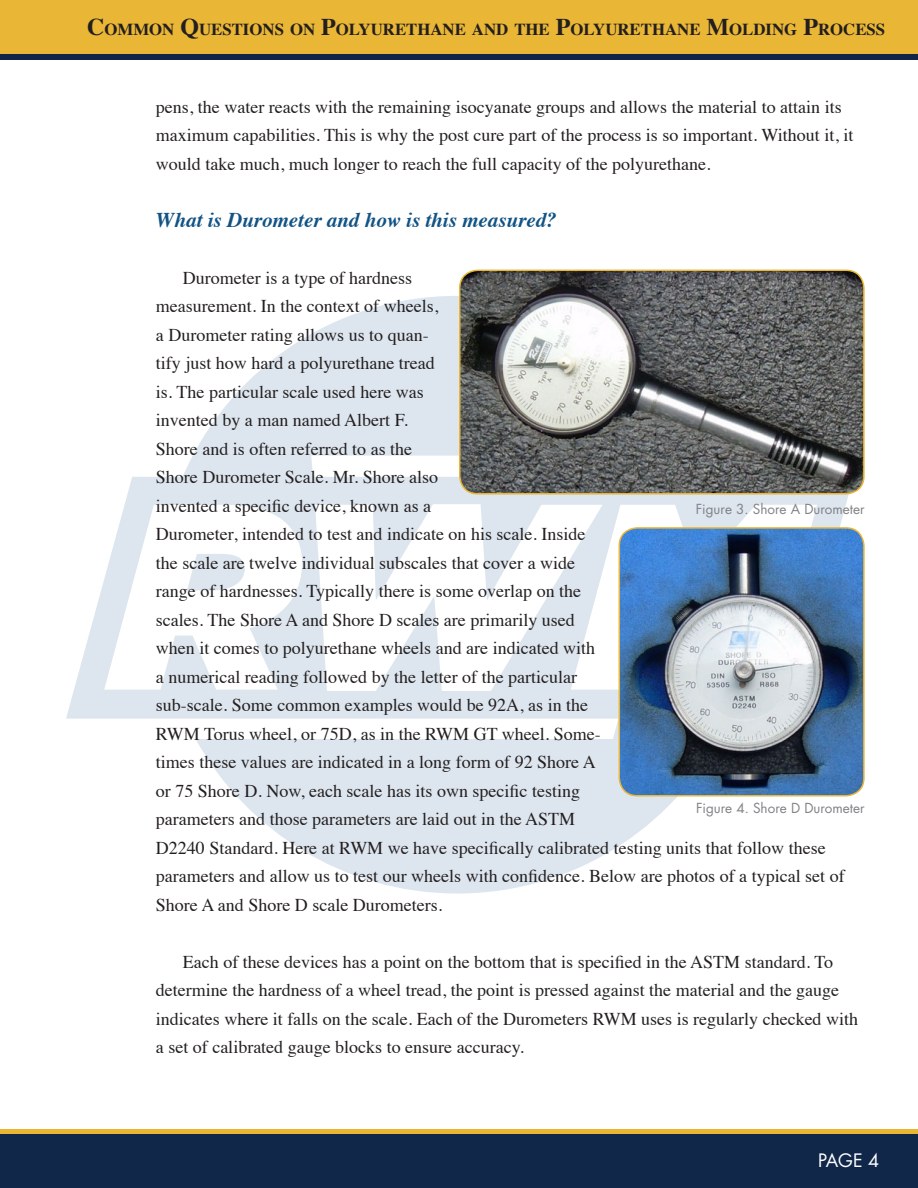
<style>
.page{position:relative;width:918px;height:1188px;background:#fff}
.page>*{position:absolute;margin:0;border:0;box-sizing:border-box;transform-origin:0 0}
.t1{font:italic 700 21px "Times";color:#115385}
.t2{font:18px/28.5px "Times";color:#231f20}
.t3{font:18px "Futura";color:#fff}
.t4{font:700 16.8px "Times";color:#231f20}
.t5{font:13.5px "Futura";color:#808285}
.s1{font-size:24px}
</style>
<div class="page">
<div style="left:0;top:12px;width:918px;height:48px;background:#11274a"></div>
<div style="left:0;top:0;width:918px;height:54px;background:#eab635"></div>
<div style="left:0;top:1129px;width:918px;height:48px;background:#eab632"></div>
<div style="left:0;top:1134px;width:918px;height:54px;background:#11274a"></div>
<svg style="left:66px;top:296px;width:786px;height:598px;fill:#dde5ee"></svg>
<svg style="left:104px;top:505px;width:198px;height:185px"></svg>
<svg style="left:315px;top:504px;width:288px;height:187px"></svg>
<svg style="left:571px;top:505px;width:246px;height:185px"></svg>
<img style="left:460px;top:270px;width:404px;height:224px">
<div style="left:459px;top:270px;width:406px;height:225px;border:2px solid #eab635;border-radius:18px"></div>
<img style="left:619px;top:528px;width:245px;height:268px">
<div style="left:619px;top:527px;width:246px;height:269px;border:2px solid #eab635;border-radius:18px"></div>
<p class="t4" style="left:87px;top:14px;width:800px"><span class="s1">C</span>OMMON <span class="s1">Q</span>UESTIONS ON <span class="s1">P</span>OLYURETHANE AND THE <span class="s1">P</span>OLYURETHANE <span class="s1">M</span>OLDING <span class="s1">P</span>ROCESS</p>
<p class="t2" style="left:156px;top:91px;width:699px">pens, the water reacts with the remaining isocyanate groups and allows the material to attain its maximum capabilities. This is why the post cure part of the process is so important. Without it, it would take much, much longer to reach the full capacity of the polyurethane.</p>
<p class="t1" style="left:156px;top:200px;width:402px">What is Durometer and how is this measured?</p>
<p class="t2" style="left:156px;top:262px;width:690px;text-indent:27px">Durometer is a type of hardness<br>measurement. In the context of wheels,<br>a Durometer rating allows us to quan-<br>tify just how hard a polyurethane tread<br>is. The particular scale used here was<br>invented by a man named Albert F.<br>Shore and is often referred to as the<br>Shore Durometer Scale. Mr. Shore also<br>invented a specific device, known as a<br>Durometer, intended to test and indicate on his scale. Inside<br>the scale are twelve individual subscales that cover a wide<br>range of hardnesses. Typically there is some overlap on the<br>scales. The Shore A and Shore D scales are primarily used<br>when it comes to polyurethane wheels and are indicated with<br>a numerical reading followed by the letter of the particular<br>sub-scale. Some common examples would be 92A, as in the<br>RWM Torus wheel, or 75D, as in the RWM GT wheel. Some-<br>times these values are indicated in a long form of 92 Shore A<br>or 75 Shore D. Now, each scale has its own specific testing<br>parameters and those parameters are laid out in the ASTM<br>D2240 Standard. Here at RWM we have specifically calibrated testing units that follow these parameters and allow us to test our wheels with confidence. Below are photos of a typical set of Shore A and Shore D scale Durometers.</p>
<p class="t5" style="left:696px;top:499px;width:170px">Figure 3. Shore A Durometer</p>
<p class="t5" style="left:696px;top:799px;width:170px">Figure 4. Shore D Durometer</p>
<p class="t2" style="left:156px;top:946px;width:704px;text-indent:27px">Each of these devices has a point on the bottom that is specified in the ASTM standard. To determine the hardness of a wheel tread, the point is pressed against the material and the gauge indicates where it falls on the scale. Each of the Durometers RWM uses is regularly checked with a set of calibrated gauge blocks to ensure accuracy.</p>
<p class="t3" style="left:818px;top:1148px;width:63px">PAGE 4</p>
</div>
